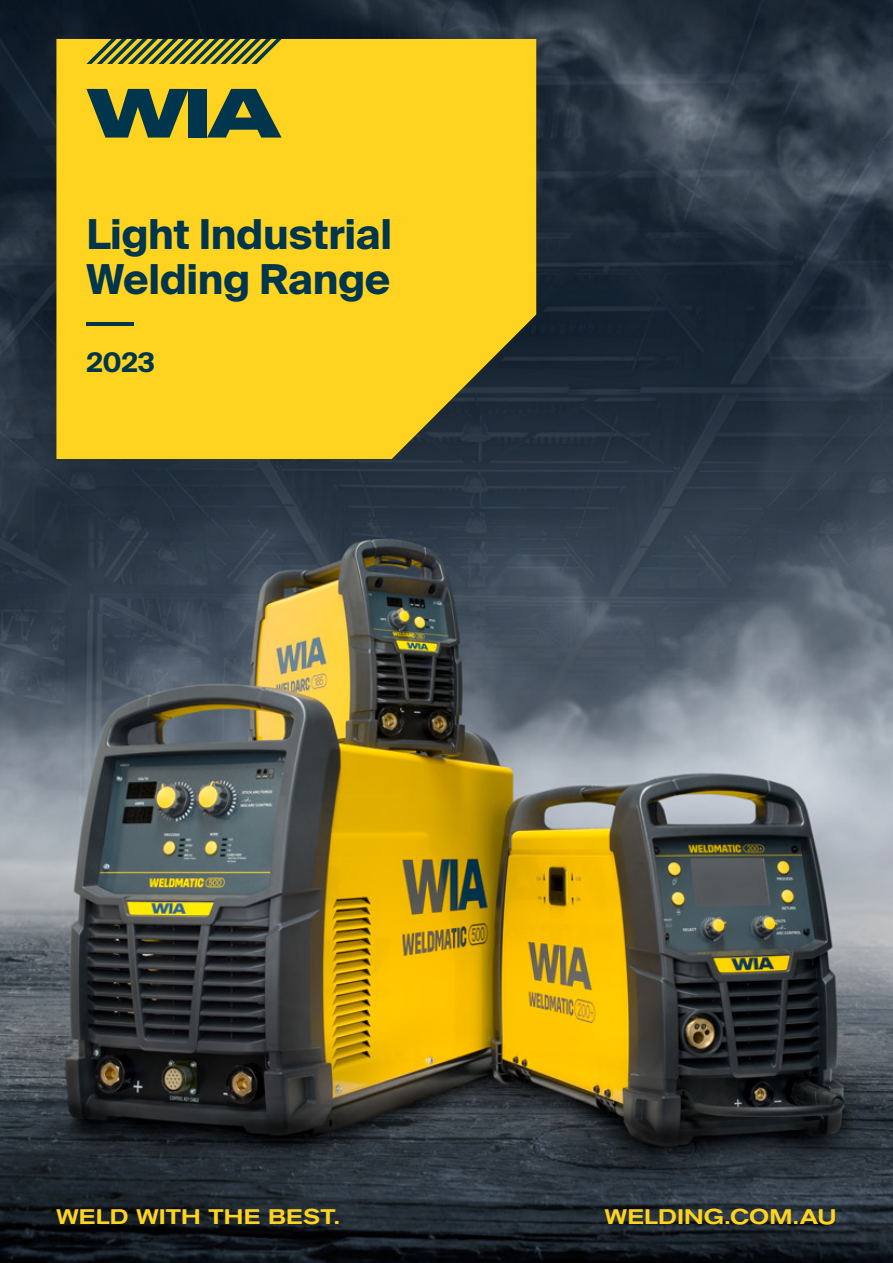
<style>
.page{position:relative;width:893px;height:1263px;background:#fff}
.page>*{position:absolute;margin:0;border:0;box-sizing:border-box;transform-origin:0 0}
.t1{font:700 41.25px/45px "Suisse Intl";letter-spacing:-.005em;color:#00354e}
.t2{font:700 27px "Suisse Intl";color:#00354e}
.t3{font:500 expanded 21px "Akzidenz Grotesk BE";letter-spacing:.005em;color:#ffd420}
</style>
<div class="page">
<img style="left:0;top:0;width:893px;height:1263px">
<div style="left:56px;top:39px;width:480px;height:420px;background:#ffd420"></div>
<hr style="left:86px;top:323px;width:48px;height:3px;background:#00354e">
<svg style="left:86px;top:89px;width:102px;height:49px;background:#62723c"></svg>
<div style="left:188px;top:89px;width:19px;height:49px;background:#00354e"></div>
<svg style="left:207px;top:89px;width:75px;height:49px;background:#717b39"></svg>
<svg style="left:86px;top:39px;width:196px;height:25px;background:#8c8c34"></svg>
<h1 class="t1" style="left:86px;top:212px;width:307px">Light Industrial<br>Welding Range</h1>
<p class="t2" style="left:86px;top:347px;width:70px">2023</p>
<p class="t3" style="left:56px;top:1204px;width:285px">WELD WITH THE BEST.</p>
<p class="t3" style="left:605px;top:1204px;width:233px">WELDING.COM.AU</p>
</div>
